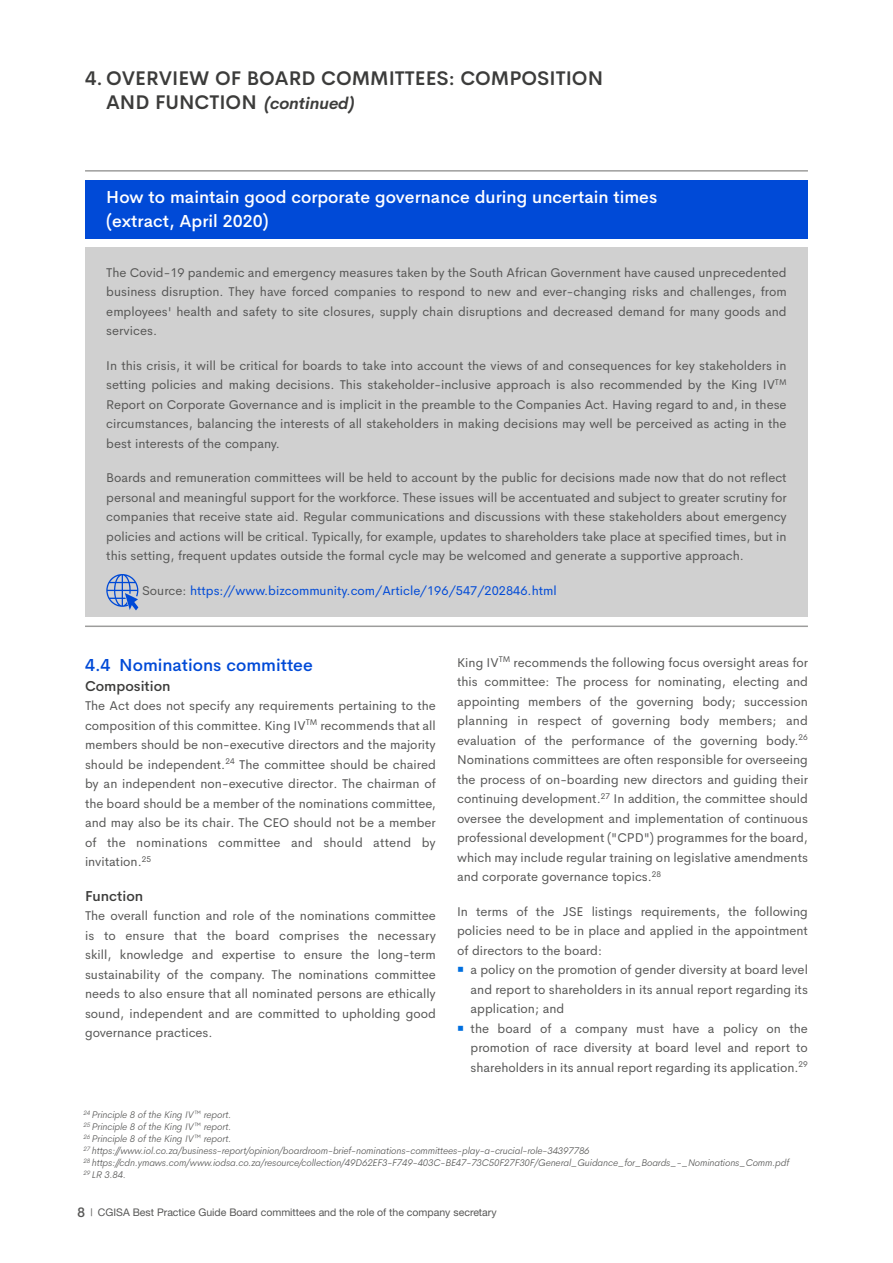
<style>
.page{position:relative;width:893px;height:1263px;background:#fff}
.page>*{position:absolute;margin:0;border:0;box-sizing:border-box;transform-origin:0 0}
.t1{font:600 19.5px/24px "Cerebri Sans";color:#3c3c3b}
.t2{font:500 17.25px/24px "Cerebri Sans";color:#fff}
.t3{font:500 17.25px "Cerebri Sans";color:#004ad7}
.t4{font:500 14.25px "Cerebri Sans";color:#3c3c3b}
.t5{font:12.75px/19.5px "Cerebri Sans";color:#575756;text-align:justify}
.t6{font:12.75px "Cerebri Sans";color:#004ad7}
.t7{font:10.5px "Helvetica Neue";color:#575756}
.t8{font:italic 300 9.75px/12px "Cerebri Sans";letter-spacing:-.01em;color:#575756}
.s1{font-weight:700;font-style:italic;font-size:16.5px}
.s2{color:#575756}
.s3{color:#006fdf}
.s4{font-weight:500;font-size:13.5px}
</style>
<div class="page">
<div style="left:85px;top:247px;width:723px;height:370px;background:#d0d0d0"></div>
<svg style="left:106px;top:574px;width:32px;height:36px"></svg>
<hr style="left:85px;top:170px;width:723px;height:2px;background:#9d9d9c">
<div style="left:85px;top:180px;width:723px;height:58px;background:#004ad7"></div>
<hr style="left:85px;top:625px;width:723px;height:2px;background:#9d9d9c">
<h1 class="t1" style="left:106px;top:65px;width:499px;text-indent:-21px">4. OVERVIEW OF BOARD COMMITTEES: COMPOSITION<br>AND FUNCTION <span class="s1">(continued)</span></h1>
<h2 class="t2" style="left:106px;top:183px;width:552px">How to maintain good corporate governance during uncertain times (extract, April 2020)</h2>
<p class="t5" style="left:106px;top:262px;width:682px">The Covid-19 pandemic and emergency measures taken by the South African Government have caused unprecedented business disruption. They have forced companies to respond to new and ever-changing risks and challenges, from employees' health and safety to site closures, supply chain disruptions and decreased demand for many goods and services.</p>
<p class="t5" style="left:106px;top:354px;width:682px">In this crisis, it will be critical for boards to take into account the views of and consequences for key stakeholders in setting policies and making decisions. This stakeholder-inclusive approach is also recommended by the King IV<sup>TM </sup>Report on Corporate Governance and is implicit in the preamble to the Companies Act. Having regard to and, in these circumstances, balancing the interests of all stakeholders in making decisions may well be perceived as acting in the best interests of the company.</p>
<p class="t5" style="left:106px;top:467px;width:682px">Boards and remuneration committees will be held to account by the public for decisions made now that do not reflect personal and meaningful support for the workforce. These issues will be accentuated and subject to greater scrutiny for companies that receive state aid. Regular communications and discussions with these stakeholders about emergency policies and actions will be critical. Typically, for example, updates to shareholders take place at specified times, but in this setting, frequent updates outside the formal cycle may be welcomed and generate a supportive approach.</p>
<p class="t6" style="left:142px;top:580px;width:416px"><span class="s2">Source:</span> https://www.bizcommunity.com/Article/196/547/202846.html</p>
<h2 class="t3" style="left:85px;top:651px;width:229px">4.4 Nominations committee</h2>
<p class="t4" style="left:85px;top:674px;width:87px">Composition</p>
<p class="t5" style="left:85px;top:695px;width:352px">The Act does not specify any requirements pertaining to the composition of this committee. King IV<sup>TM</sup> recommends that all members should be non-executive directors and the majority should be independent.<sup>24</sup> The committee should be chaired by an independent non-executive director. The chairman of the board should be a member of the nominations committee, and may also be its chair. The CEO should not be a member of the nominations committee and should attend by invitation.<sup>25</sup></p>
<p class="t4" style="left:85px;top:884px;width:60px">Function</p>
<p class="t5" style="left:85px;top:905px;width:352px">The overall function and role of the nominations committee is to ensure that the board comprises the necessary skill, knowledge and expertise to ensure the long-term sustainability of the company. The nominations committee needs to also ensure that all nominated persons are ethically sound, independent and are committed to upholding good governance practices.</p>
<p class="t5" style="left:457px;top:651px;width:352px">King IV<sup>TM</sup> recommends the following focus oversight areas for this committee: The process for nominating, electing and appointing members of the governing body; succession planning in respect of governing body members; and evaluation of the performance of the governing body.<sup>26<br></sup>Nominations committees are often responsible for overseeing the process of on-boarding new directors and guiding their continuing development.<sup>27</sup> In addition, the committee should oversee the development and implementation of continuous professional development ("CPD") programmes for the board, which may include regular training on legislative amendments and corporate governance topics.<sup>28</sup></p>
<p class="t5" style="left:457px;top:900px;width:352px">In terms of the JSE listings requirements, the following policies need to be in place and applied in the appointment of directors to the board:</p>
<p class="t5" style="left:471px;top:959px;width:339px;text-indent:-13px"><span class="s3">○</span> a policy on the promotion of gender diversity at board level and report to shareholders in its annual report regarding its application; and</p>
<p class="t5" style="left:471px;top:1017px;width:339px;text-indent:-13px"><span class="s3">○</span> the board of a company must have a policy on the promotion of race diversity at board level and report to shareholders in its annual report regarding its application.<sup>29</sup></p>
<p class="t8" style="left:83px;top:1107px;width:707px"><sup>24</sup> Principle 8 of the King IV™ report.<br><sup>25</sup> Principle 8 of the King IV™ report.<br><sup>26</sup> Principle 8 of the King IV™ report.<br><sup>27</sup> https://www.iol.co.za/business-report/opinion/boardroom-brief-nominations-committees-play-a-crucial-role-34397786<br><sup>28</sup> https://cdn.ymaws.com/www.iodsa.co.za/resource/collection/49D62EF3-F749-403C-BE47-73C50F27F30F/General_Guidance_for_Boards_-_Nominations_Comm.pdf <sup>29</sup> LR 3.84.</p>
<p class="t7" style="left:78px;top:1206px;width:421px"><span class="s4">8</span> | CGISA Best Practice Guide Board committees and the role of the company secretary</p>
</div>
